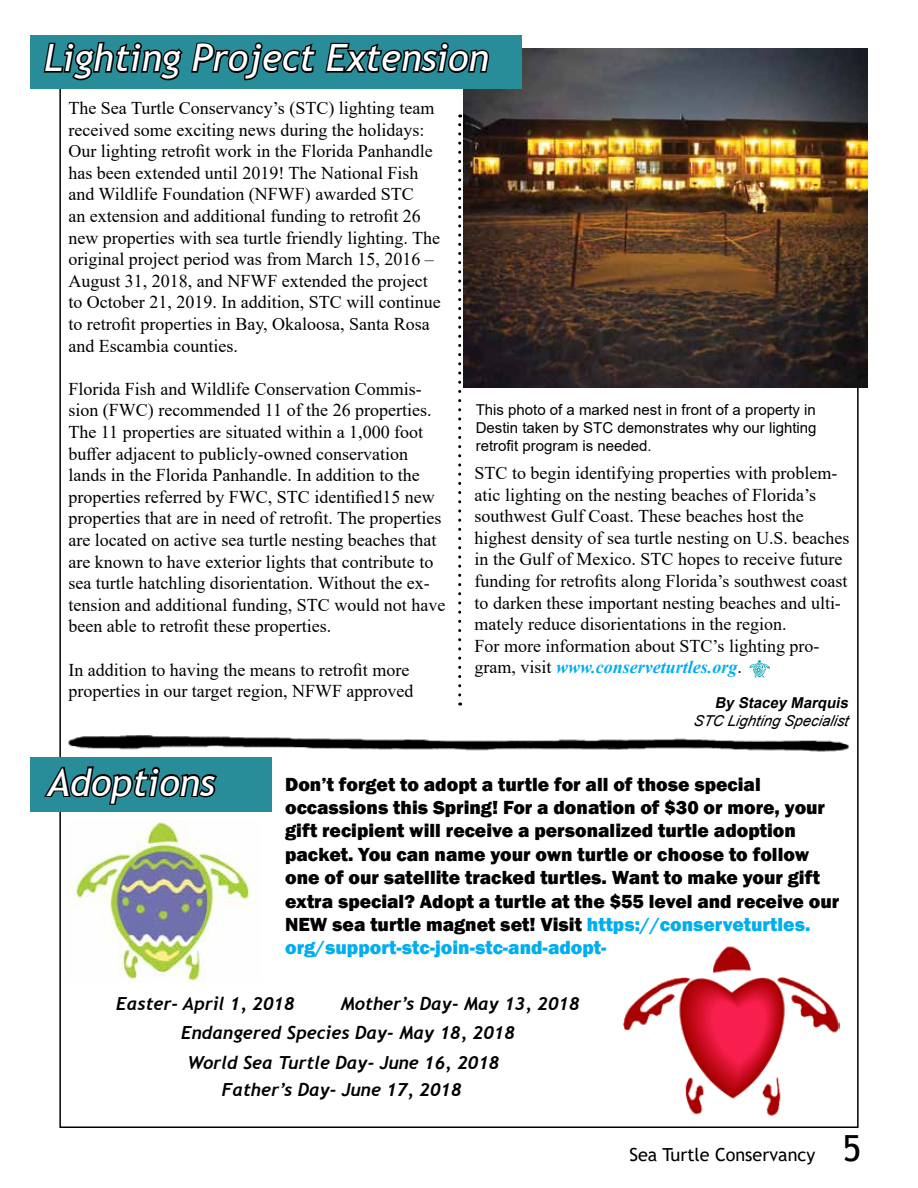
<style>
.page{position:relative;width:918px;height:1188px;background:#fff}
.page>*{position:absolute;margin:0;border:0;box-sizing:border-box;transform-origin:0 0}
.t1{font:italic 37.5px "Trebuchet MS";color:#fff}
.t2{font:800 19.5px/23.4px "Franklin Gothic";color:#000}
.t3{font:18px/21.6px "Times New Roman";color:#000}
.t4{font:italic 700 18px/29px "Trebuchet";color:#000}
.t5{font:18px "Trebuchet MS";color:#000}
.t6{font:15px/18px "Arial";color:#000;text-align:justify}
.t7{font:italic 15px "Arial";color:#000}
.t8{font:italic 700 15px "Arial";color:#000}
.s1{font-weight:700;font-style:italic;color:#00aeef}
.s2{color:#00aeef}
.s3{font-size:36px}
</style>
<div class="page">
<svg style="left:458px;top:114px;width:3px;height:581px"></svg>
<img style="left:68px;top:735px;width:781px;height:17px">
<div style="left:31px;top:757px;width:241px;height:54px;background:#288d99"></div>
<svg style="left:44px;top:744px;width:175px;height:61px"></svg>
<img style="left:67px;top:821px;width:188px;height:161px">
<img style="left:623px;top:946px;width:216px;height:170px">
<img style="left:750px;top:660px;width:20px;height:18px">
<img style="left:464px;top:48px;width:404px;height:340px">
<div style="left:30px;top:35px;width:491px;height:54px;background:#288d99"></div>
<svg style="left:43px;top:42px;width:274px;height:39px"></svg>
<svg style="left:325px;top:42px;width:165px;height:31px"></svg>
<h1 class="t1" style="left:44px;top:35px;width:446px">Lighting Project Extension</h1>
<p class="t3" style="left:68px;top:97px;width:374px">The Sea Turtle Conservancy’s (STC) lighting team received some exciting news during the holidays:<br>Our lighting retrofit work in the Florida Panhandle has been extended until 2019! The National Fish and Wildlife Foundation (NFWF) awarded STC<br>an extension and additional funding to retrofit 26 new properties with sea turtle friendly lighting. The original project period was from March 15, 2016 – August 31, 2018, and NFWF extended the project to October 21, 2019. In addition, STC will continue to retrofit properties in Bay, Okaloosa, Santa Rosa and Escambia counties.</p>
<p class="t3" style="left:68px;top:377px;width:378px">Florida Fish and Wildlife Conservation Commis&shy;sion (FWC) recommended 11 of the 26 properties.<br>The 11 properties are situated within a 1,000 foot buffer adjacent to publicly-owned conservation lands in the Florida Panhandle. In addition to the properties referred by FWC, STC identified15 new properties that are in need of retrofit. The properties are located on active sea turtle nesting beaches that are known to have exterior lights that contribute to sea turtle hatchling disorientation. Without the ex&shy;tension and additional funding, STC would not have been able to retrofit these properties.</p>
<p class="t3" style="left:68px;top:658px;width:347px">In addition to having the means to retrofit more properties in our target region, NFWF approved</p>
<p class="t6" style="left:476px;top:400px;width:342px">This photo of a marked nest in front of a property in Destin taken by STC demonstrates why our lighting retrofit program is needed.</p>
<p class="t3" style="left:475px;top:462px;width:376px">STC to begin identifying properties with problem&shy;atic lighting on the nesting beaches of Florida’s southwest Gulf Coast. These beaches host the highest density of sea turtle nesting on U.S. beaches in the Gulf of Mexico. STC hopes to receive future funding for retrofits along Florida’s southwest coast to darken these important nesting beaches and ulti&shy;mately reduce disorientations in the region.<br>For more information about STC’s lighting pro&shy;gram, visit <span class="s1">www.conserveturtles.org</span>.</p>
<p class="t8" style="left:715px;top:692px;width:139px">By Stacey Marquis</p>
<p class="t7" style="left:693px;top:711px;width:157px">STC Lighting Specialist</p>
<h1 class="t1" style="left:47px;top:759px;width:169px">Adoptions</h1>
<p class="t2" style="left:285px;top:772px;width:556px">Don’t forget to adopt a turtle for all of those special occassions this Spring! For a donation of $30 or more, your gift recipient will receive a personalized turtle adoption packet. You can name your own turtle or choose to follow one of our satellite tracked turtles. Want to make your gift extra special? Adopt a turtle at the $55 level and receive our NEW sea turtle magnet set! Visit <span class="s2">https://conserveturtles. org/support-stc-join-stc-and-adopt-</span></p>
<p class="t4" style="left:181px;top:989px;width:335px;text-indent:-65px">Easter- April 1, 2018<br>Endangered Species Day- May 18, 2018</p>
<p class="t4" style="left:341px;top:989px;width:240px">Mother’s Day- May 13, 2018</p>
<p class="t4" style="left:187px;top:1048px;width:314px;line-height:27.8px;text-align:center">World Sea Turtle Day- June 16, 2018<br>Father’s Day- June 17, 2018</p>
<p class="t5" style="left:629px;top:1144px;width:233px">Sea Turtle Conservancy <span class="s3">5</span></p>
</div>
